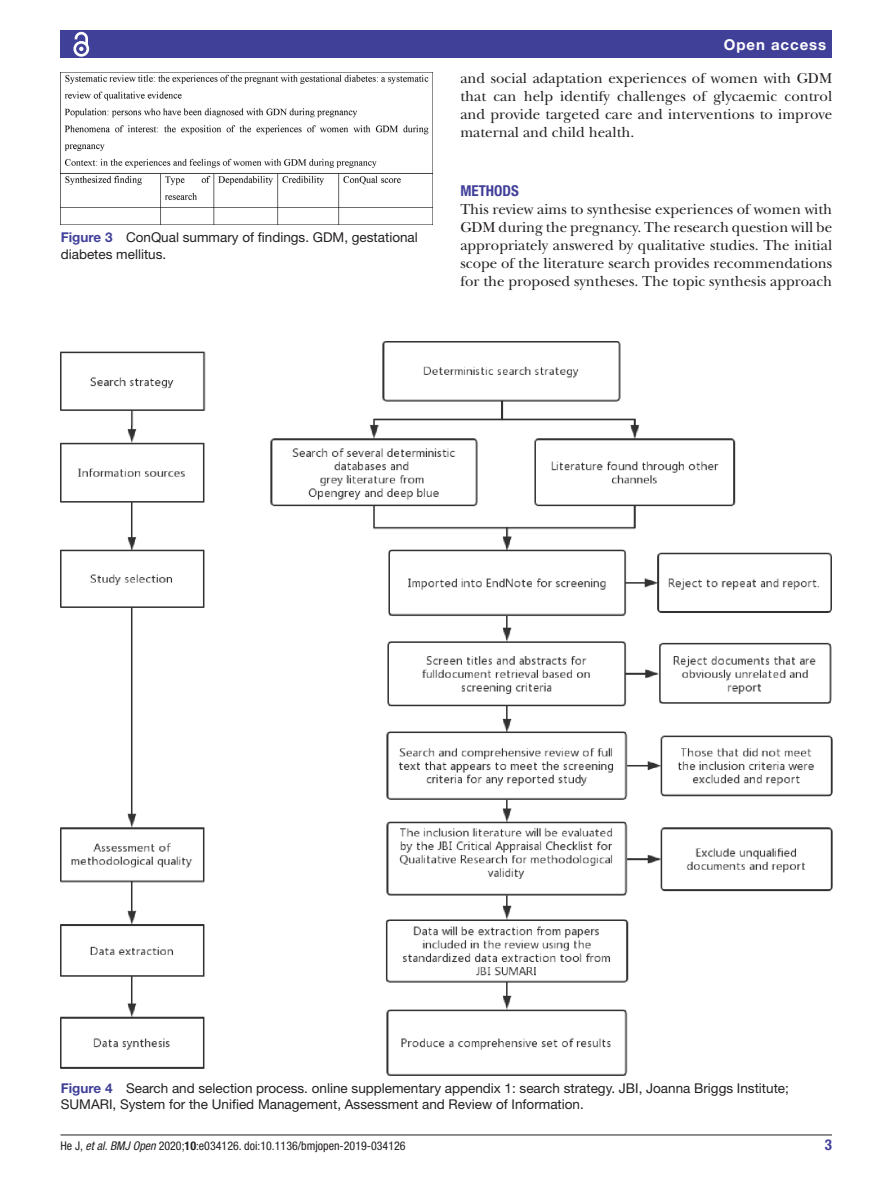
<style>
.page{position:relative;width:893px;height:1191px;background:#fff}
.page>*{position:absolute;margin:0;border:0;box-sizing:border-box;transform-origin:0 0}
.t1{font:15px/18px "New Baskerville";color:#231f20;text-align:justify}
.t2{font:700 15px "Helvetica Neue LT Std";letter-spacing:.065em;color:#fff}
.t3{font:700 condensed 15px "Helvetica Neue LT Std";color:#414099}
.t4{font:13.5px/16.2px "Helvetica Neue LT Std";color:#231f20}
.t5{font:condensed 12px "Helvetica Neue LT Std";color:#231f20}
.s1{font-weight:700;color:#414099}
.s2{font-style:italic}
.s3{font-weight:700}
</style>
<div class="page">
<hr style="left:61px;top:1134px;width:771px;height:1px;background:#231f20">
<div style="left:61px;top:31px;width:771px;height:27px;background:#414099"></div>
<svg style="left:73px;top:31px;width:17px;height:26px"></svg>
<img style="left:61px;top:73px;width:372px;height:152px">
<img style="left:61px;top:341px;width:771px;height:734px">
<p class="t2" style="left:724px;top:35px;width:104px">Open access</p>
<p class="t4" style="left:61px;top:229px;width:359px"><span class="s1">Figure 3</span> ConQual summary of findings. GDM, gestational diabetes mellitus.</p>
<p class="t1" style="left:460px;top:69px;width:373px">and social adaptation experiences of women with GDM that can help identify challenges of glycaemic control and provide targeted care and interventions to improve maternal and child health.</p>
<p class="t3" style="left:460px;top:181px;width:59px">METHODS</p>
<p class="t1" style="left:460px;top:200px;width:373px">This review aims to synthesise experiences of women with GDM during the pregnancy. The research question will be appropriately answered by qualitative studies. The initial scope of the literature search provides recommendations for the proposed syntheses. The topic synthesis approach</p>
<p class="t4" style="left:61px;top:1080px;width:730px"><span class="s1">Figure 4</span> Search and selection process. online supplementary appendix 1: search strategy. JBI, Joanna Briggs Institute;<br>SUMARI, System for the Unified Management, Assessment and Review of Information.</p>
<p class="t5" style="left:61px;top:1138px;width:347px">He J, <span class="s2">et al</span>. <span class="s2">BMJ Open</span> 2020;<span class="s3">10</span>:e034126. doi:10.1136/bmjopen-2019-034126</p>
<p class="t3" style="left:825px;top:1135px;width:9px">3</p>
</div>
